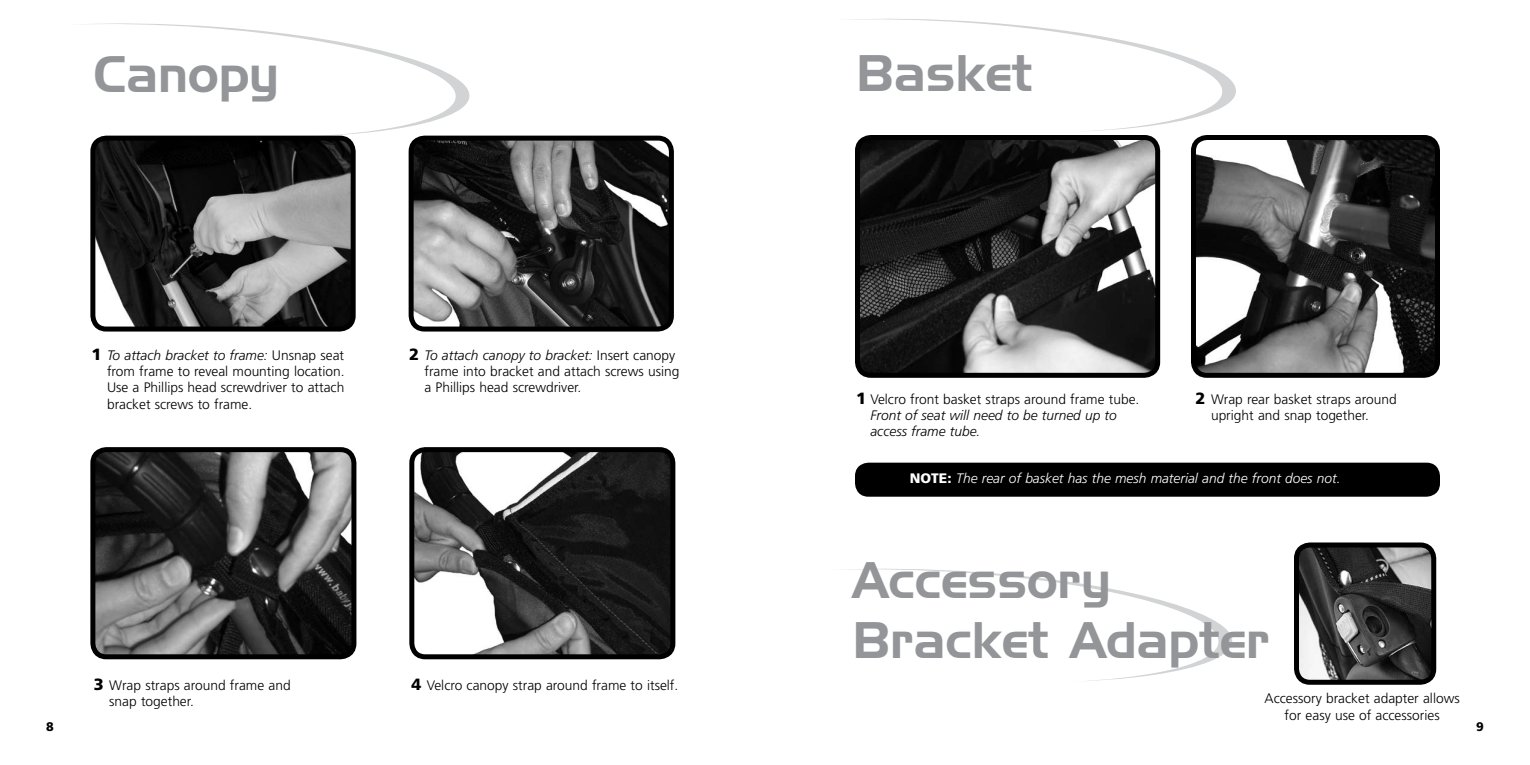
<style>
.page{position:relative;width:1530px;height:765px;background:#fff}
.page>*{position:absolute;margin:0;border:0;box-sizing:border-box;transform-origin:0 0}
.t1{font:50px/60px "Handel Gothic BT";color:#939598}
.t2{font:300 13.75px/16.2px "Frutiger";color:#000}
.t3{font:italic 300 13.75px/16.2px "Frutiger";color:#000}
.t4{font:italic 300 13.75px "Frutiger";color:#fff}
.t5{font:900 12.5px "Frutiger";color:#000}
.s1{font-weight:900;font-size:16.25px}
.s2{font-style:italic}
.s3{font-weight:900;font-style:normal;font-size:16.25px}
.s4{font-style:normal}
.s5{font-weight:900;font-style:normal}
</style>
<div class="page">
<img style="left:1197px;top:141px;width:237px;height:231px">
<div style="left:1191px;top:135px;width:249px;height:243px;border:5px solid #000;border-radius:14px"></div>
<img style="left:861px;top:141px;width:293px;height:231px">
<div style="left:855px;top:135px;width:305px;height:243px;border:5px solid #000;border-radius:14px"></div>
<svg style="left:851px;top:18px;width:385px;height:113px"></svg>
<div style="left:855px;top:463px;width:585px;height:34px;background:#000;border-radius:14px"></div>
<svg style="left:97px;top:23px;width:384px;height:113px"></svg>
<img style="left:96px;top:142px;width:254px;height:184px">
<div style="left:90px;top:136px;width:266px;height:196px;border:5px solid #000;border-radius:13px"></div>
<img style="left:411px;top:138px;width:257px;height:188px">
<div style="left:409px;top:136px;width:265px;height:196px;border:5px solid #000;border-radius:13px"></div>
<img style="left:96px;top:453px;width:258px;height:204px">
<div style="left:90px;top:447px;width:266px;height:212px;border:5px solid #000;border-radius:13px"></div>
<img style="left:415px;top:453px;width:258px;height:204px">
<div style="left:409px;top:447px;width:266px;height:212px;border:5px solid #000;border-radius:13px"></div>
<svg style="left:848px;top:568px;width:384px;height:113px"></svg>
<img style="left:1300px;top:548px;width:130px;height:131px">
<div style="left:1294px;top:542px;width:142px;height:143px;border:5px solid #000;border-radius:14px"></div>
<h1 class="t1" style="left:94px;top:44px;width:187px">Canopy</h1>
<p class="t2" style="left:107px;top:347px;width:239px;text-align:justify;text-indent:-15px"><span class="s1">1</span> <span class="s2">To attach bracket to frame:</span> Unsnap seat from frame to reveal mounting location.<br>Use a Phillips head screwdriver to attach bracket screws to frame.</p>
<p class="t2" style="left:424px;top:347px;width:256px;text-indent:-15px"><span class="s1">2</span> <span class="s2">To attach canopy to bracket:</span> Insert canopy frame into bracket and attach screws using a Phillips head screwdriver.</p>
<p class="t5" style="left:46px;top:719px;width:9px">8</p>
<p class="t2" style="left:94px;top:677px;width:198px"><span class="s1">3</span> Wrap straps around frame and</p>
<p class="t2" style="left:411px;top:677px;width:269px"><span class="s1">4</span> Velcro canopy strap around frame to itself.</p>
<p class="t2" style="left:109px;top:694px;width:86px">snap together.</p>
<h1 class="t1" style="left:856px;top:43px;width:178px">Basket</h1>
<p class="t3" style="left:870px;top:391px;width:270px;text-indent:-14px"><span class="s3">1</span> <span class="s4">Velcro front basket straps around frame tube.<br></span>Front of seat will need to be turned up to access frame tube.</p>
<p class="t2" style="left:1211px;top:391px;width:187px;text-indent:-15px"><span class="s1">2</span> Wrap rear basket straps around upright and snap together.</p>
<p class="t4" style="left:910px;top:471px;width:432px"><span class="s5">Note :</span> The rear of basket has the mesh material and the front does not.</p>
<h1 class="t1" style="left:852px;top:549px;width:419px">Accessory<br>Bracket Adapter</h1>
<p class="t2" style="left:1265px;top:691px;width:197px;text-align:center">Accessory bracket adapter allows for easy use of accessories</p>
<p class="t5" style="left:1476px;top:719px;width:9px">9</p>
</div>
